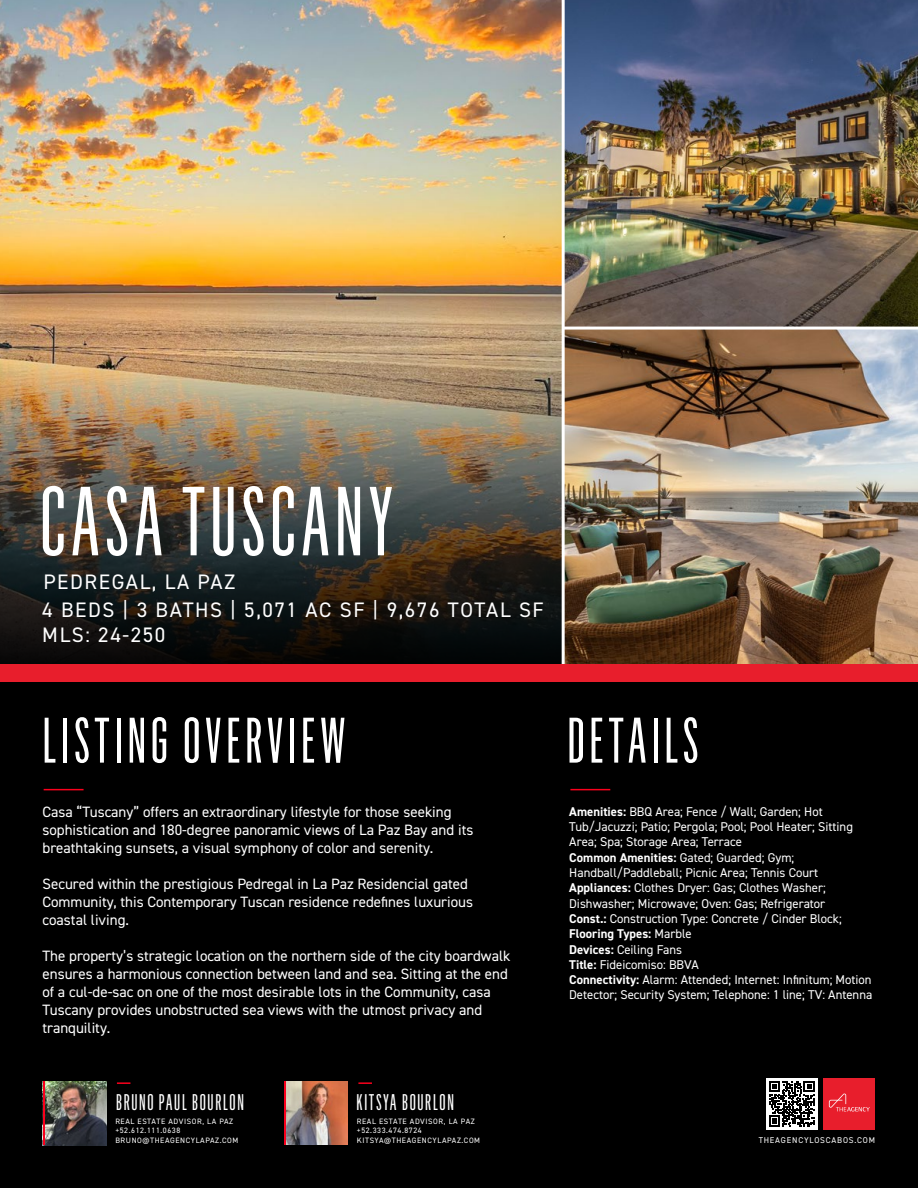
<style>
.page{position:relative;width:918px;height:1188px;background:#fff}
.page>*{position:absolute;margin:0;border:0;box-sizing:border-box;transform-origin:0 0}
.t1{font:96px "Flama Ultracondensed Basic";letter-spacing:.05em;color:#fff}
.t2{font:63px "Flama Ultracondensed Basic";letter-spacing:.075em;color:#fff}
.t3{font:22.2px "Flama Ultracondensed Basic";letter-spacing:.075em;color:#fff}
.t4{font:21px/27.9px "DIN2014";letter-spacing:.075em;color:#fff}
.t5{font:15px/18px "DIN2014";color:#fff}
.t6{font:12.75px/15.3px "DIN2014";color:#fff}
.t7{font:8.4px "DIN2014";letter-spacing:.095em;color:#fff}
.t8{font:7.8px/9.3px "DIN2014";letter-spacing:.075em;color:#fff}
.s1{font-weight:700}
</style>
<div class="page">
<img style="left:0;top:0;width:562px;height:346px">
<div style="left:0;top:682px;width:918px;height:506px;background:#000"></div>
<hr style="left:44px;top:789px;width:40px;height:1px;background:#fa001c">
<hr style="left:570px;top:789px;width:40px;height:1px;background:#fa001c">
<img style="left:565px;top:0;width:353px;height:327px">
<img style="left:565px;top:330px;width:353px;height:335px">
<div style="left:766px;top:1078px;width:52px;height:52px;background:#fff"></div>
<svg style="left:769px;top:1081px;width:46px;height:45px"></svg>
<img style="left:0;top:346px;width:562px;height:319px">
<div style="left:0;top:665px;width:918px;height:17px;background:#e81e2c"></div>
<div style="left:824px;top:1078px;width:51px;height:52px;background:#e81e2c"></div>
<svg style="left:829px;top:1094px;width:41px;height:17px"></svg>
<img style="left:44px;top:1081px;width:62px;height:64px">
<svg style="left:117px;top:1082px;width:13px;height:2px"></svg>
<hr style="left:43px;top:1081px;width:1px;height:64px;background:#fa001c">
<svg style="left:358px;top:1082px;width:14px;height:2px"></svg>
<img style="left:286px;top:1081px;width:62px;height:64px">
<hr style="left:284px;top:1081px;width:2px;height:64px;background:#fa001c">
<h1 class="t1" style="left:40px;top:463px;width:355px">CASA TUSCANY</h1>
<h3 class="t4" style="left:42px;top:567px;width:503px">PEDREGAL, LA PAZ<br>4 BEDS | 3 BATHS | 5,071 AC SF | 9,676 TOTAL SF</h3>
<h3 class="t4" style="left:42px;top:621px;width:125px">MLS: 24-250</h3>
<h2 class="t2" style="left:43px;top:702px;width:305px">LISTING OVERVIEW</h2>
<h2 class="t2" style="left:567px;top:702px;width:133px">DETAILS</h2>
<p class="t5" style="left:43px;top:803px;width:432px">Casa “Tuscany” offers an extraordinary lifestyle for those seeking sophistication and 180-degree panoramic views of La Paz Bay and its breathtaking sunsets, a visual symphony of color and serenity.</p>
<p class="t5" style="left:43px;top:875px;width:432px">Secured within the prestigious Pedregal in La Paz Residencial gated<br>Community, this Contemporary Tuscan residence redefines luxurious coastal living.</p>
<p class="t5" style="left:43px;top:947px;width:469px">The property’s strategic location on the northern side of the city boardwalk ensures a harmonious connection between land and sea. Sitting at the end of a cul-de-sac on one of the most desirable lots in the Community, casa Tuscany provides unobstructed sea views with the utmost privacy and tranquility.</p>
<h3 class="t3" style="left:116px;top:1089px;width:129px">BRUNO PAUL BOURLON</h3>
<p class="t8" style="left:115px;top:1116px;width:125px">REAL ESTATE ADVISOR, LA PAZ +52.612.111.0638<br>BRUNO@THEAGENCYLAPAZ.COM</p>
<h3 class="t3" style="left:357px;top:1089px;width:99px">KITSYA BOURLON</h3>
<p class="t8" style="left:357px;top:1116px;width:125px">REAL ESTATE ADVISOR, LA PAZ +52.333.474.8724<br>KITSYA@THEAGENCYLAPAZ.COM</p>
<p class="t6" style="left:569px;top:804px;width:305px"><span class="s1">Amenities:</span> BBQ Area; Fence / Wall; Garden; Hot Tub/Jacuzzi; Patio; Pergola; Pool; Pool Heater; Sitting Area; Spa; Storage Area; Terrace<br><span class="s1">Common Amenities:</span> Gated; Guarded; Gym; Handball/Paddleball; Picnic Area; Tennis Court <span class="s1">Appliances:</span> Clothes Dryer: Gas; Clothes Washer; Dishwasher; Microwave; Oven: Gas; Refrigerator<br><span class="s1">Const.:</span> Construction Type: Concrete / Cinder Block; <span class="s1">Flooring Types:</span> Marble<br><span class="s1">Devices:</span> Ceiling Fans<br><span class="s1">Title:</span> Fideicomiso: BBVA<br><span class="s1">Connectivity:</span> Alarm: Attended; Internet: Infinitum; Motion Detector; Security System; Telephone: 1 line; TV: Antenna</p>
<p class="t7" style="left:759px;top:1135px;width:118px">THEAGENCYLOSCABOS.COM</p>
</div>
